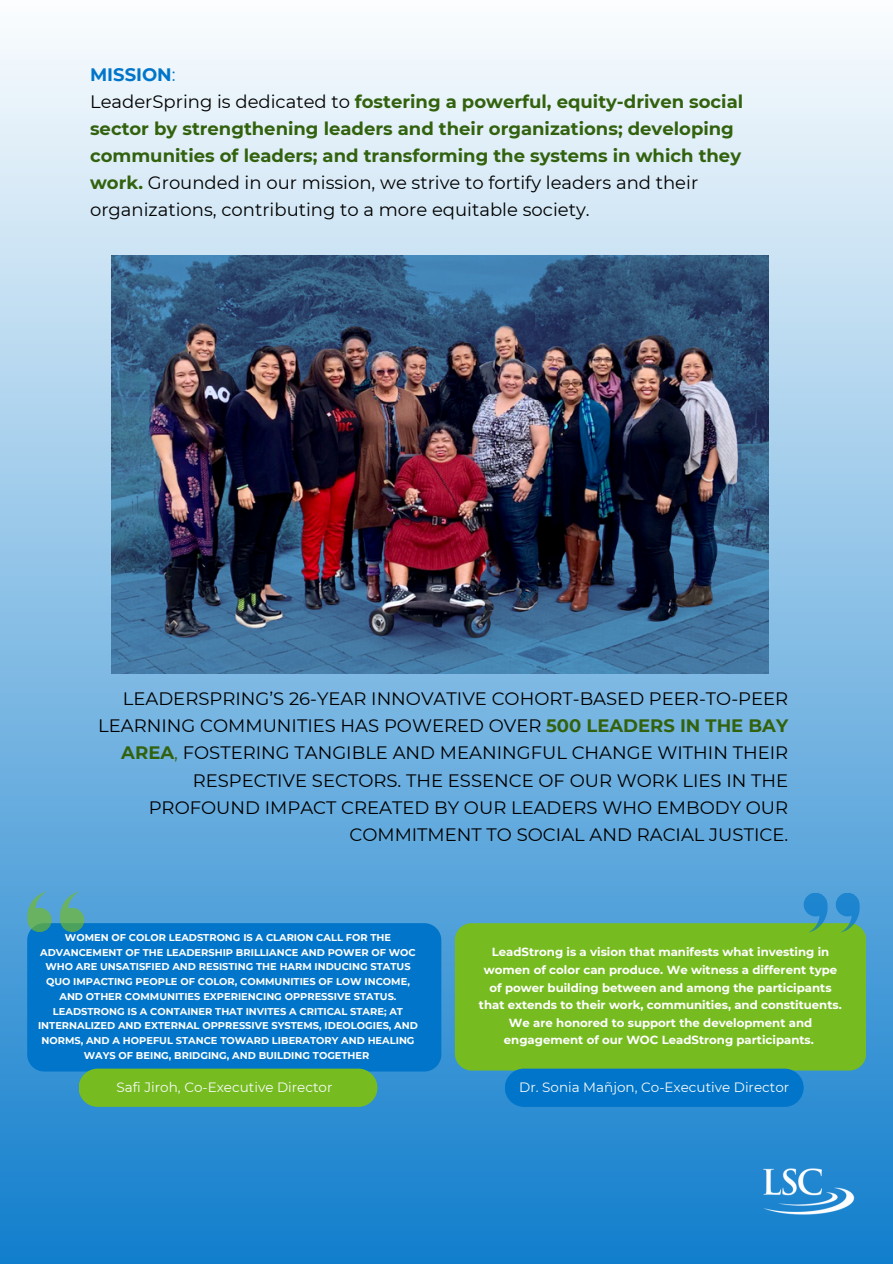
<style>
.page{position:relative;width:893px;height:1264px;background:#fff}
.page>*{position:absolute;margin:0;border:0;box-sizing:border-box;transform-origin:0 0}
.t1{font:700 18px/27px "Montserrat";color:#32620e}
.t2{font:18px/27px "Montserrat";color:#000;text-align:right}
.t3{font:13.5px "Montserrat";color:#f8f9f9}
.t4{font:700 11.7px/17.5px "Montserrat";color:#fff;text-align:center}
.t5{font:700 9.9px/14.9px "Montserrat";color:#fff;text-align:center}
.s1{color:#0075c9}
.s2{font-weight:400;color:#0075c9}
.s3{font-weight:400;color:#000}
.s4{font-weight:700;color:#32620e}
.s5{color:#32620e}
</style>
<div class="page">
<div style="left:0;top:0;width:892px;height:1263px;background:linear-gradient(to bottom,#fbfdff,#127fcc)"></div>
<img style="left:112px;top:254px;width:657px;height:420px">
<img style="left:752px;top:1148px;width:108px;height:79px">
<div style="left:455px;top:923px;width:410px;height:147px;background:#76bc21"></div>
<div style="left:505px;top:1068px;width:298px;height:38px;background:#0075c9;border-radius:19px"></div>
<div style="left:27px;top:923px;width:414px;height:148px;background:#0075c9"></div>
<div style="left:79px;top:1068px;width:298px;height:38px;background:#76bc21;border-radius:19px"></div>
<svg style="left:27px;top:891px;width:25px;height:40px"></svg>
<svg style="left:60px;top:891px;width:24px;height:40px"></svg>
<svg style="left:835px;top:893px;width:24px;height:39px"></svg>
<svg style="left:803px;top:893px;width:24px;height:39px"></svg>
<p class="t1" style="left:90px;top:61px;width:654px"><span class="s1">MISSION</span><span class="s2">:<br></span><span class="s3">LeaderSpring is dedicated to</span> fostering a powerful, equity-driven social sector by strengthening leaders and their organizations; developing communities of leaders; and transforming the systems in which they work. <span class="s3">Grounded in our mission, we strive to fortify leaders and their organizations, contributing to a more equitable society.</span></p>
<p class="t2" style="left:98px;top:685px;width:691px">LEADERSPRING’S 26-YEAR INNOVATIVE COHORT-BASED PEER-TO-PEER LEARNING COMMUNITIES HAS POWERED OVER <span class="s4">500 LEADERS IN THE BAY AREA</span><span class="s5">,</span> FOSTERING TANGIBLE AND MEANINGFUL CHANGE WITHIN THEIR RESPECTIVE SECTORS. THE ESSENCE OF OUR WORK LIES IN THE PROFOUND IMPACT CREATED BY OUR LEADERS WHO EMBODY OUR COMMITMENT TO SOCIAL AND RACIAL JUSTICE.</p>
<h1 class="t5" style="left:38px;top:929px;width:381px">WOMEN OF COLOR LEADSTRONG IS A CLARION CALL FOR THE ADVANCEMENT OF THE LEADERSHIP BRILLIANCE AND POWER OF WOC WHO ARE UNSATISFIED AND RESISTING THE HARM INDUCING STATUS QUO IMPACTING PEOPLE OF COLOR, COMMUNITIES OF LOW INCOME, AND OTHER COMMUNITIES EXPERIENCING OPPRESSIVE STATUS.<br>LEADSTRONG IS A CONTAINER THAT INVITES A CRITICAL STARE; AT INTERNALIZED AND EXTERNAL OPPRESSIVE SYSTEMS, IDEOLOGIES, AND NORMS, AND A HOPEFUL STANCE TOWARD LIBERATORY AND HEALING WAYS OF BEING, BRIDGING, AND BUILDING TOGETHER</h1>
<p class="t3" style="left:116px;top:1078px;width:217px">Safi Jiroh, Co-Executive Director</p>
<p class="t4" style="left:479px;top:943px;width:364px">LeadStrong is a vision that manifests what investing in women of color can produce. We witness a different type of power building between and among the participants that extends to their work, communities, and constituents.<br>We are honored to support the development and engagement of our WOC LeadStrong participants.</p>
<p class="t3" style="left:519px;top:1078px;width:271px">Dr. Sonia Mañjon, Co-Executive Director</p>
</div>
